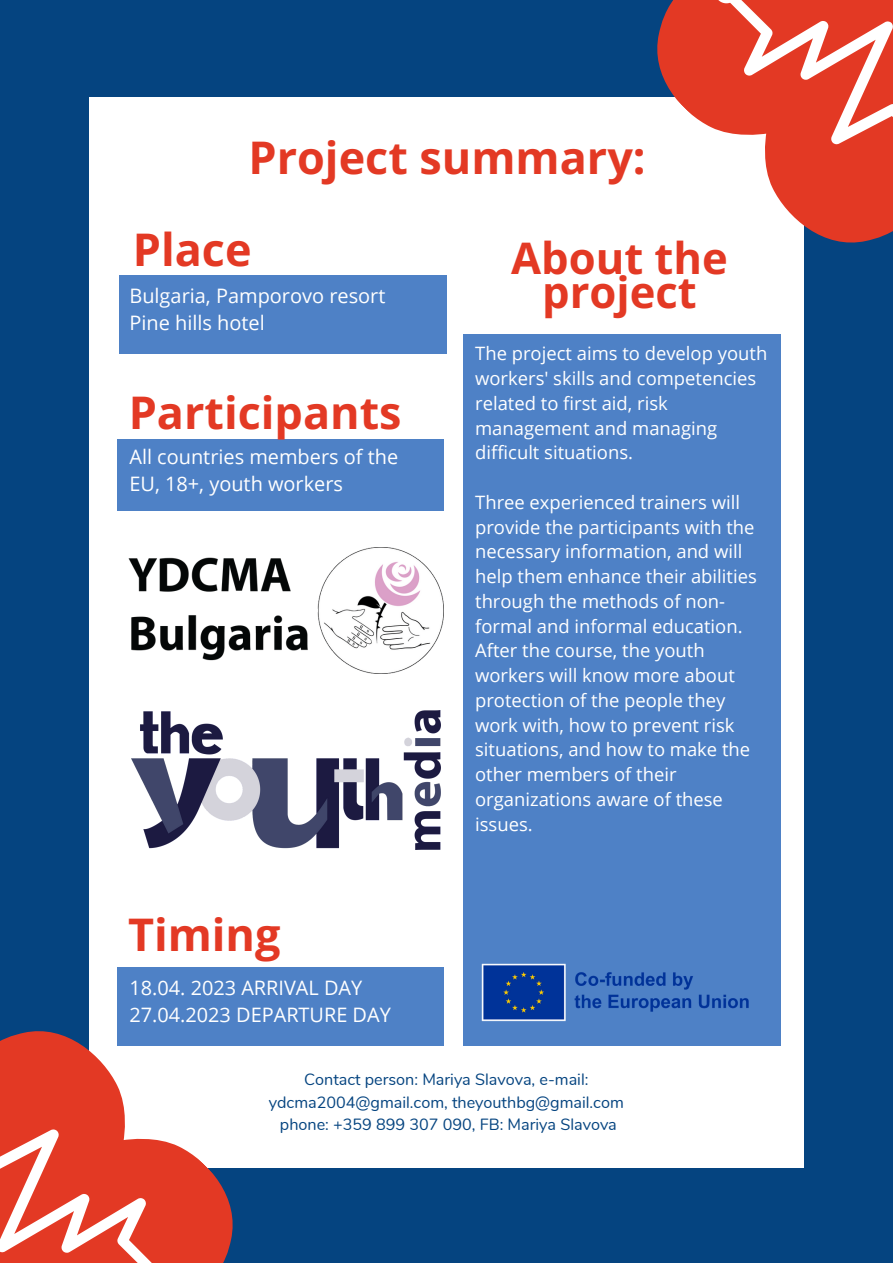
<style>
.page{position:relative;width:893px;height:1264px;background:#fff}
.page>*{position:absolute;margin:0;border:0;box-sizing:border-box;transform-origin:0 0}
.t1{font:700 45px "Open Sans";color:#e33924}
.t2{font:700 43.5px/34.8px "Open Sans";color:#e33924;text-align:center}
.t3{font:19.95px/27px "Open Sans";color:#fff}
.t4{font:18.45px/24.8px "Open Sans";color:#fff}
.t5{font:16.2px/22.5px "Nunito";color:#054480;text-align:center}
</style>
<div class="page">
<div style="left:0;top:0;width:892px;height:1262px;background:#054480"></div>
<div style="left:89px;top:97px;width:714px;height:1070px;background:#fff"></div>
<svg style="left:0;top:1031px;width:265px;height:231px"></svg>
<svg style="left:0;top:1075px;width:195px;height:187px;background:#ea6e5e"></svg>
<svg style="left:657px;top:0;width:235px;height:276px"></svg>
<svg style="left:694px;top:0;width:198px;height:198px;background:#ea6c5d"></svg>
<div style="left:119px;top:276px;width:327px;height:78px;background:#4e81c6"></div>
<div style="left:117px;top:439px;width:327px;height:71px;background:#4e81c6"></div>
<div style="left:117px;top:967px;width:327px;height:78px;background:#4e81c6"></div>
<div style="left:463px;top:334px;width:317px;height:711px;background:#4e81c6"></div>
<img style="left:129px;top:548px;width:314px;height:126px">
<img style="left:131px;top:710px;width:310px;height:139px">
<img style="left:481px;top:963px;width:268px;height:59px">
<p class="t1" style="left:248px;top:126px;width:398px">Project summary:</p>
<p class="t1" style="left:133px;top:217px;width:120px">Place</p>
<p class="t3" style="left:129px;top:281px;width:257px">Bulgaria, Pamporovo resort</p>
<p class="t3" style="left:129px;top:308px;width:137px">Pine hills hotel</p>
<p class="t1" style="left:129px;top:380px;width:274px">Participants</p>
<p class="t3" style="left:129px;top:442px;width:270px">All countries members of the<br>EU, 18+, youth workers</p>
<p class="t1" style="left:128px;top:903px;width:154px">Timing</p>
<p class="t3" style="left:129px;top:973px;width:234px">18.04. 2023 ARRIVAL DAY</p>
<p class="t3" style="left:129px;top:1000px;width:263px">27.04.2023 DEPARTURE DAY</p>
<p class="t2" style="left:511px;top:239px;width:218px">About the project</p>
<p class="t4" style="left:475px;top:341px;width:293px">The project aims to develop youth workers' skills and competencies related to first aid, risk management and managing difficult situations.</p>
<p class="t4" style="left:475px;top:489px;width:283px">Three experienced trainers will provide the participants with the necessary information, and will help them enhance their abilities through the methods of non&shy;formal and informal education.<br>After the course, the youth workers will know more about protection of the people they</p>
<p class="t4" style="left:475px;top:712px;width:276px">work with, how to prevent risk situations, and how to make the other members of their organizations aware of these issues.</p>
<p class="t5" style="left:269px;top:1068px;width:356px">Contact person: Mariya Slavova, e-mail: ydcma2004@gmail.com, theyouthbg@gmail.com</p>
<p class="t5" style="left:280px;top:1113px;width:338px">phone: +359 899 307 090, FB: Mariya Slavova</p>
</div>
